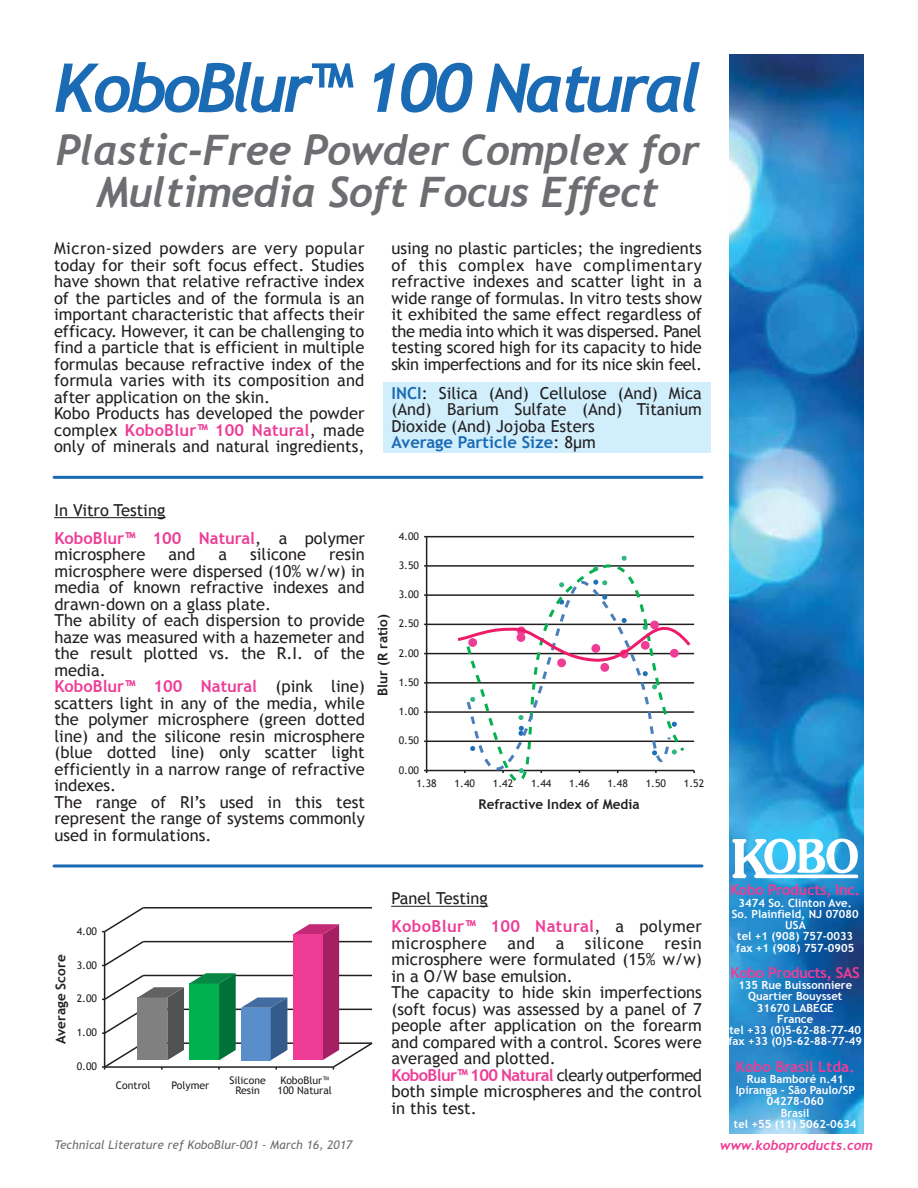
<style>
.page{position:relative;width:918px;height:1188px;background:#fff}
.page>*{position:absolute;margin:0;border:0;box-sizing:border-box;transform-origin:0 0}
.t1{font:italic 700 67.5px "Trebuchet";letter-spacing:-.065em;color:#1a6ab4}
.t2{font:italic 700 42px/42px "Trebuchet";letter-spacing:-.01em;color:#6d6e71;text-align:center}
.t3{font:16.5px/16.5px "Trebuchet MS";color:#231f20}
.t4{font:700 15px "Trebuchet MS";letter-spacing:-.025em;color:#ee3c96}
.t5{font:700 15px "Trebuchet MS";color:#ee3c96}
.t6{font:700 13.5px "Trebuchet MS";color:#231f20}
.t7{font:italic 700 13.5px "Trebuchet";color:#ee3c96}
.t8{font:italic 12px "Trebuchet MS";color:#6d6e71}
.t9{font:700 11.25px/11.2px "Trebuchet MS";color:#fff;text-align:center}
.t10{font:10.5px/10.5px "Trebuchet MS";color:#231f20}
.s1{font-weight:700;color:#ee3c96}
.s2{font-weight:700;color:#1a6ab4}
</style>
<div class="page">
<img style="left:729px;top:54px;width:135px;height:1080px">
<svg style="left:732px;top:839px;width:126px;height:39px"></svg>
<hr style="left:54px;top:864px;width:648px;height:3px;background:#1a6ab4">
<hr style="left:54px;top:476px;width:648px;height:3px;background:#1a6ab4">
<hr style="left:54px;top:517px;width:111px;height:1px;background:#231f20">
<hr style="left:392px;top:906px;width:96px;height:1px;background:#231f20">
<hr style="left:424px;top:536px;width:270px;height:1px;background:#231f20">
<hr style="left:424px;top:565px;width:270px;height:2px;background:#231f20">
<hr style="left:424px;top:594px;width:270px;height:2px;background:#231f20">
<hr style="left:424px;top:624px;width:270px;height:1px;background:#231f20">
<hr style="left:424px;top:653px;width:270px;height:1px;background:#231f20">
<hr style="left:424px;top:682px;width:270px;height:2px;background:#231f20">
<hr style="left:424px;top:711px;width:270px;height:2px;background:#231f20">
<hr style="left:424px;top:741px;width:270px;height:1px;background:#231f20">
<hr style="left:424px;top:770px;width:270px;height:1px;background:#231f20">
<hr style="left:426px;top:537px;width:1px;height:234px;background:#231f20">
<svg style="left:467px;top:535px;width:220px;height:237px"></svg>
<svg style="left:464px;top:576px;width:209px;height:205px"></svg>
<svg style="left:454px;top:595px;width:240px;height:81px"></svg>
<hr style="left:105px;top:1066px;width:228px;height:2px;background:#231f20">
<hr style="left:104px;top:932px;width:1px;height:135px;background:#231f20">
<hr style="left:143px;top:1042px;width:229px;height:2px;background:#231f20">
<hr style="left:143px;top:1009px;width:229px;height:1px;background:#231f20">
<hr style="left:143px;top:975px;width:229px;height:1px;background:#231f20">
<hr style="left:143px;top:941px;width:229px;height:1px;background:#231f20">
<hr style="left:143px;top:907px;width:229px;height:2px;background:#231f20">
<svg style="left:102px;top:907px;width:43px;height:27px"></svg>
<svg style="left:102px;top:940px;width:185px;height:130px"></svg>
<svg style="left:293px;top:924px;width:80px;height:146px"></svg>
<div style="left:293px;top:935px;width:29px;height:125px;background:#ee3c96"></div>
<div style="left:383px;top:383px;width:328px;height:70px;background:#d1eefc"></div>
<h1 class="t1" style="left:53px;top:47px;width:650px">KoboBlur™ 100 Natural</h1>
<h2 class="t2" style="left:56px;top:129px;width:645px">Plastic-Free Powder Complex for<br>Multimedia Soft Focus Effect</h2>
<p class="t3" style="left:54px;top:240px;width:312px">Micron-sized powders are very popular today for their soft focus effect. Studies have shown that relative refractive index of the particles and of the formula is an important characteristic that affects their efficacy. However, it can be challenging to find a particle that is efficient in multiple formulas because refractive index of the formula varies with its composition and after application on the skin.<br>Kobo Products has developed the powder complex <span class="s1">KoboBlur™ 100 Natural</span>, made only of minerals and natural ingredients,</p>
<p class="t3" style="left:392px;top:240px;width:312px;text-align:justify">using no plastic particles; the ingredients of this complex have complimentary refractive indexes and scatter light in a wide range of formulas. In vitro tests show it exhibited the same effect regardless of the media into which it was dispersed. Panel testing scored high for its capacity to hide skin imperfections and for its nice skin feel.</p>
<p class="t3" style="left:392px;top:385px;width:312px"><span class="s2">INCI</span>: Silica (And) Cellulose (And) Mica (And) Barium Sulfate (And) Titanium Dioxide (And) Jojoba Esters<br><span class="s2">Average Particle Size</span>: 8µm</p>
<p class="t3" style="left:54px;top:502px;width:112px">In Vitro Testing</p>
<p class="t3" style="left:54px;top:530px;width:312px"><span class="s1">KoboBlur™ 100 Natural</span>, a polymer microsphere</p>
<p class="t3" style="left:169px;top:546px;width:28px">and</p>
<p class="t3" style="left:218px;top:546px;width:10px">a</p>
<p class="t3" style="left:250px;top:546px;width:57px">silicone</p>
<p class="t3" style="left:54px;top:546px;width:312px;text-indent:275px">resin microsphere were dispersed (10% w/w) in media of known refractive indexes and drawn-down on a glass plate.<br>The ability of each dispersion to provide haze was measured with a hazemeter and the result plotted vs. the R.I. of the media.<br><span class="s1">KoboBlur™ 100 Natural</span> (pink line) scatters light in any of the media, while the polymer microsphere (green dotted line) and the silicone resin microsphere (blue dotted line) only scatter light efficiently in a narrow range of refractive indexes.<br>The range of RI’s used in this test represent the range of systems commonly used in formulations.</p>
<p class="t6" style="left:374px;top:696px;width:83px;rotate:-90deg">Blur (R ratio)</p>
<p class="t10" style="left:399px;top:531px;width:22px">4.00</p>
<p class="t10" style="left:399px;top:560px;width:22px">3.50</p>
<p class="t10" style="left:399px;top:589px;width:22px">3.00</p>
<p class="t10" style="left:399px;top:619px;width:22px">2.50</p>
<p class="t10" style="left:399px;top:648px;width:22px">2.00</p>
<p class="t10" style="left:399px;top:677px;width:22px">1.50</p>
<p class="t10" style="left:399px;top:706px;width:22px">1.00</p>
<p class="t10" style="left:399px;top:736px;width:22px">0.50</p>
<p class="t10" style="left:416px;top:763px;width:22px;line-height:13.4px;text-indent:-18px">0.00<br>1.38</p>
<p class="t10" style="left:455px;top:778px;width:22px">1.40</p>
<p class="t10" style="left:493px;top:778px;width:22px">1.42</p>
<p class="t10" style="left:531px;top:778px;width:22px">1.44</p>
<p class="t10" style="left:569px;top:778px;width:22px">1.46</p>
<p class="t10" style="left:607px;top:778px;width:22px">1.48</p>
<p class="t10" style="left:646px;top:778px;width:22px">1.50</p>
<p class="t10" style="left:684px;top:778px;width:22px">1.52</p>
<p class="t6" style="left:479px;top:796px;width:163px">Refractive Index of Media</p>
<p class="t6" style="left:52px;top:1044px;width:91px;rotate:-90deg">Average Score</p>
<p class="t10" style="left:77px;top:926px;width:22px">4.00</p>
<p class="t10" style="left:77px;top:960px;width:22px">3.00</p>
<p class="t10" style="left:77px;top:994px;width:22px">2.00</p>
<p class="t10" style="left:77px;top:1028px;width:22px">1.00</p>
<p class="t10" style="left:77px;top:1061px;width:22px">0.00</p>
<p class="t10" style="left:116px;top:1080px;width:36px">Control</p>
<p class="t10" style="left:172px;top:1080px;width:39px">Polymer</p>
<p class="t10" style="left:229px;top:1075px;width:38px;text-align:center">Silicone<br>Resin</p>
<p class="t10" style="left:278px;top:1075px;width:56px">KoboBlur™<br>100 Natural</p>
<p class="t8" style="left:54px;top:1138px;width:299px">Technical Literature ref KoboBlur-001 - March 16, 2017</p>
<p class="t3" style="left:392px;top:890px;width:98px">Panel Testing</p>
<p class="t3" style="left:392px;top:919px;width:312px"><span class="s1">KoboBlur™ 100 Natural</span>, a polymer microsphere and a silicone resin microsphere were formulated (15% w/w) in a O/W base emulsion.<br>The capacity to hide skin imperfections (soft focus) was assessed by a panel of 7 people after application on the forearm and compared with a control. Scores were averaged and plotted.<br><span class="s1">KoboBlur™ 100 Natural</span> clearly outperformed both simple microspheres and the control in this test.</p>
<p class="t4" style="left:730px;top:881px;width:132px">Kobo Products, Inc.</p>
<p class="t9" style="left:732px;top:897px;width:128px">3474 So. Clinton Ave.<br>So. Plainfield, NJ 07080<br>USA<br>tel +1 (908) 757-0033 fax +1 (908) 757-0905</p>
<p class="t4" style="left:731px;top:963px;width:131px">Kobo Products, SAS</p>
<p class="t9" style="left:728px;top:979px;width:135px">135 Rue Buissonniere<br>Quartier Bouysset<br>31670 LABEGE<br>France<br>tel +33 (0)5-62-88-77-40 fax +33 (0)5-62-88-77-49</p>
<p class="t5" style="left:736px;top:1057px;width:120px">Kobo Brasil Ltda.</p>
<p class="t9" style="left:734px;top:1073px;width:124px">Rua Bamboré n.41<br>Ipiranga - São Paulo/SP<br>04278-060<br>Brasil<br>tel +55 (11) 5062-0634</p>
<p class="t7" style="left:720px;top:1137px;width:154px">www.koboproducts.com</p>
</div>
